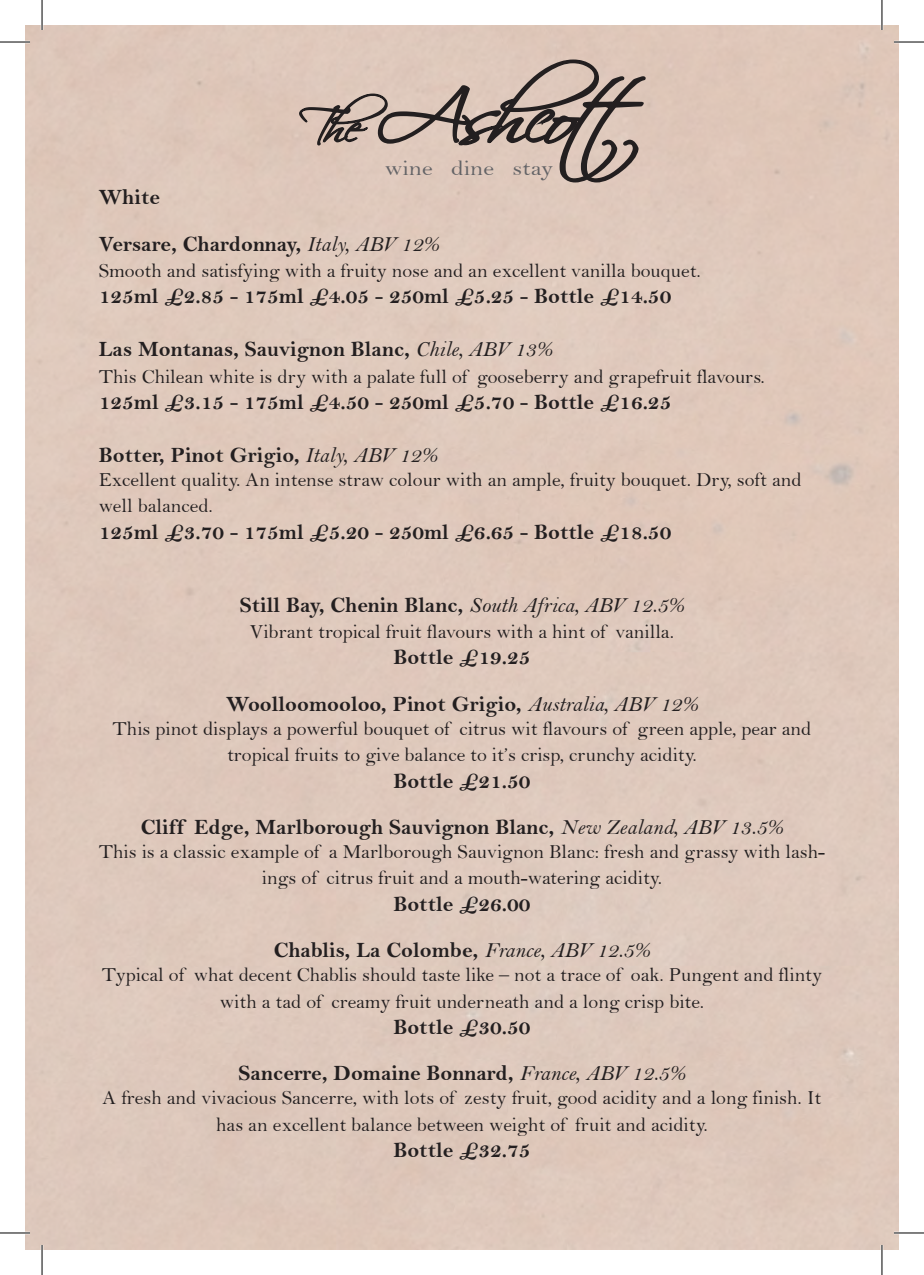
<style>
.page{position:relative;width:924px;height:1275px;background:#fff}
.page>*{position:absolute;margin:0;border:0;box-sizing:border-box;transform-origin:0 0}
.t1{font:22px "Bell MT Bold";color:#231f20}
.t2{font:21.4px "Bell";color:#636366;scale:1.15 1}
.t3{font:20px/26.4px "Bell";color:#231f20;text-align:center}
.s1{font-family:"Bell MT Italic"}
</style>
<div class="page">
<svg style="left:298px;top:58px;width:348px;height:126px;background:#beaba1"></svg>
<hr style="left:0;top:42px;width:30px;height:1px;background:#000">
<hr style="left:893px;top:42px;width:30px;height:1px;background:#000">
<hr style="left:0;top:1232px;width:30px;height:1px;background:#000">
<hr style="left:893px;top:1232px;width:30px;height:1px;background:#000">
<hr style="left:42px;top:0;width:1px;height:30px;background:#000">
<hr style="left:42px;top:1245px;width:1px;height:30px;background:#000">
<hr style="left:881px;top:0;width:1px;height:30px;background:#000">
<hr style="left:881px;top:1245px;width:1px;height:30px;background:#000">
<p class="t2" style="left:384px;top:155px;width:148px">wine dine stay</p>
<p class="t1" style="left:99px;top:184px;width:63px">White</p>
<p class="t1" style="left:99px;top:230px;width:342px">Versare, Chardonnay, <span class="s1">Italy, ABV 12%</span></p>
<p class="t3" style="left:99px;top:257px;width:603px">Smooth and satisfying with a fruity nose and an excellent vanilla bouquet.</p>
<p class="t1" style="left:99px;top:283px;width:574px">125ml £2.85 - 175ml £4.05 - 250ml £5.25 - Bottle £14.50</p>
<p class="t1" style="left:99px;top:336px;width:455px">Las Montanas, Sauvignon Blanc, <span class="s1">Chile, ABV 13%</span></p>
<p class="t3" style="left:99px;top:363px;width:667px">This Chilean white is dry with a palate full of gooseberry and grapefruit flavours.</p>
<p class="t1" style="left:99px;top:389px;width:574px">125ml £3.15 - 175ml £4.50 - 250ml £5.70 - Bottle £16.25</p>
<p class="t1" style="left:99px;top:442px;width:340px">Botter, Pinot Grigio, <span class="s1">Italy, ABV 12%</span></p>
<p class="t3" style="left:99px;top:466px;width:704px;text-align:left">Excellent quality. An intense straw colour with an ample, fruity bouquet. Dry, soft and well balanced.</p>
<p class="t1" style="left:99px;top:518px;width:574px">125ml £3.70 - 175ml £5.20 - 250ml £6.65 - Bottle £18.50</p>
<p class="t1" style="left:240px;top:591px;width:445px">Still Bay, Chenin Blanc, <span class="s1">South Africa, ABV 12.5%</span></p>
<p class="t3" style="left:250px;top:618px;width:425px">Vibrant tropical fruit flavours with a hint of vanilla.</p>
<p class="t1" style="left:393px;top:644px;width:139px">Bottle £19.25</p>
<p class="t1" style="left:226px;top:690px;width:473px">Woolloomooloo, Pinot Grigio, <span class="s1">Australia, ABV 12%</span></p>
<p class="t3" style="left:112px;top:715px;width:700px">This pinot displays a powerful bouquet of citrus wit flavours of green apple, pear and tropical fruits to give balance to it’s crisp, crunchy acidity.</p>
<p class="t1" style="left:393px;top:767px;width:139px">Bottle £21.50</p>
<p class="t1" style="left:141px;top:814px;width:643px">Cliff Edge, Marlborough Sauvignon Blanc, <span class="s1">New Zealand, ABV 13.5%</span></p>
<p class="t3" style="left:99px;top:838px;width:727px">This is a classic example of a Marlborough Sauvignon Blanc: fresh and grassy with lash&shy;ings of citrus fruit and a mouth-watering acidity.</p>
<p class="t1" style="left:393px;top:890px;width:139px">Bottle £26.00</p>
<p class="t1" style="left:274px;top:937px;width:378px">Chablis, La Colombe, <span class="s1">France, ABV 12.5%</span></p>
<p class="t3" style="left:102px;top:961px;width:721px">Typical of what decent Chablis should taste like – not a trace of oak. Pungent and flinty with a tad of creamy fruit underneath and a long crisp bite.</p>
<p class="t1" style="left:393px;top:1014px;width:139px">Bottle £30.50</p>
<p class="t1" style="left:238px;top:1060px;width:448px">Sancerre, Domaine Bonnard, <span class="s1">France, ABV 12.5%</span></p>
<p class="t3" style="left:102px;top:1084px;width:720px">A fresh and vivacious Sancerre, with lots of zesty fruit, good acidity and a long finish. It has an excellent balance between weight of fruit and acidity.</p>
<p class="t1" style="left:393px;top:1137px;width:139px">Bottle £32.75</p>
</div>
